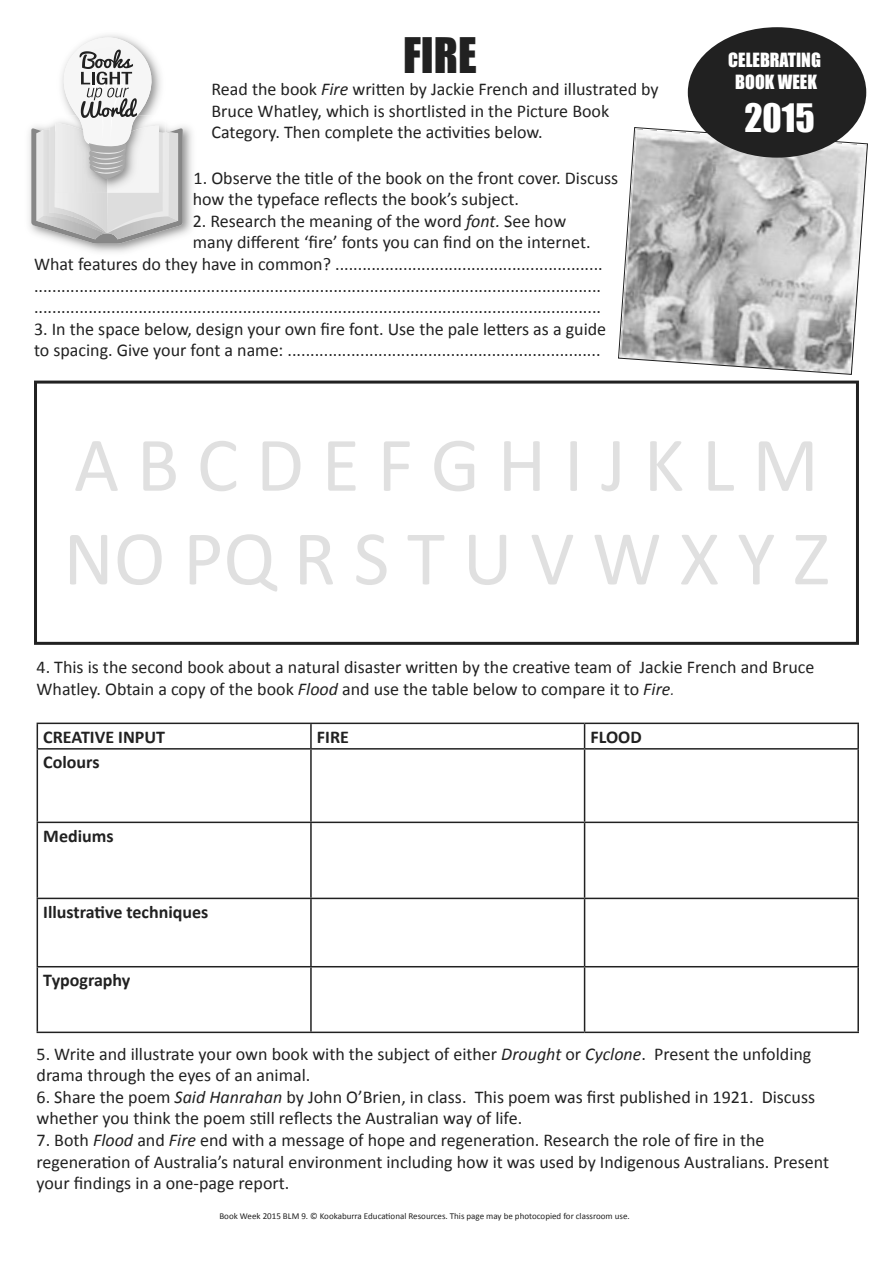
<style>
.page{position:relative;width:893px;height:1263px;background:#fff}
.page>*{position:absolute;margin:0;border:0;box-sizing:border-box;transform-origin:0 0}
.t1{font:78px/93.6px "Calibri";color:#e0e0e0}
.t2{font:45px "Impact";color:#212121}
.t3{font:36px "Impact";color:#fff}
.t4{font:18px/21.6px "Calibri";color:#212121}
.t5{font:700 18px "Calibri";color:#212121}
.t6{font:18px "Impact";color:#fff}
.t7{font:9px "Calibri";color:#212121}
.s1{font-style:italic}
.s2{font-weight:300;font-style:italic}
</style>
<div class="page">
<img style="left:29px;top:126px;width:163px;height:126px">
<svg style="left:31px;top:37px;width:152px;height:207px"></svg>
<svg style="left:618px;top:127px;width:250px;height:248px;background:#bfbfbf"></svg>
<div style="left:694px;top:33px;width:166px;height:119px;background:#212121;border-radius:50%"></div>
<div style="left:688px;top:27px;width:178px;height:131px;border:12px solid #212121;border-radius:50%"></div>
<div style="left:34px;top:381px;width:825px;height:264px;border:3px solid #212121"></div>
<hr style="left:37px;top:722px;width:274px;height:2px;background:#212121">
<svg style="left:37px;top:724px;width:1px;height:24px"></svg>
<hr style="left:311px;top:722px;width:274px;height:2px;background:#212121">
<hr style="left:310px;top:724px;width:2px;height:24px;background:#212121">
<hr style="left:585px;top:722px;width:274px;height:2px;background:#212121">
<svg style="left:584px;top:724px;width:1px;height:24px"></svg>
<hr style="left:857px;top:724px;width:2px;height:24px;background:#212121">
<hr style="left:37px;top:748px;width:274px;height:1px;background:#212121">
<hr style="left:37px;top:749px;width:1px;height:72px;background:#212121">
<hr style="left:311px;top:748px;width:274px;height:1px;background:#212121">
<hr style="left:310px;top:749px;width:2px;height:72px;background:#212121">
<hr style="left:585px;top:748px;width:274px;height:1px;background:#212121">
<hr style="left:584px;top:749px;width:1px;height:72px;background:#212121">
<hr style="left:857px;top:749px;width:2px;height:72px;background:#212121">
<hr style="left:37px;top:821px;width:274px;height:2px;background:#212121">
<hr style="left:37px;top:823px;width:1px;height:75px;background:#212121">
<hr style="left:311px;top:821px;width:274px;height:2px;background:#212121">
<hr style="left:310px;top:823px;width:2px;height:75px;background:#212121">
<hr style="left:585px;top:821px;width:274px;height:2px;background:#212121">
<hr style="left:584px;top:823px;width:1px;height:75px;background:#212121">
<hr style="left:857px;top:823px;width:2px;height:75px;background:#212121">
<hr style="left:37px;top:898px;width:274px;height:1px;background:#212121">
<hr style="left:37px;top:899px;width:1px;height:67px;background:#212121">
<hr style="left:311px;top:898px;width:274px;height:1px;background:#212121">
<hr style="left:310px;top:899px;width:2px;height:67px;background:#212121">
<hr style="left:585px;top:898px;width:274px;height:1px;background:#212121">
<hr style="left:584px;top:899px;width:1px;height:67px;background:#212121">
<hr style="left:857px;top:899px;width:2px;height:67px;background:#212121">
<hr style="left:37px;top:966px;width:274px;height:1px;background:#212121">
<hr style="left:37px;top:967px;width:1px;height:64px;background:#212121">
<hr style="left:311px;top:966px;width:274px;height:1px;background:#212121">
<hr style="left:310px;top:967px;width:2px;height:64px;background:#212121">
<hr style="left:585px;top:966px;width:274px;height:1px;background:#212121">
<hr style="left:584px;top:967px;width:1px;height:64px;background:#212121">
<hr style="left:857px;top:967px;width:2px;height:64px;background:#212121">
<hr style="left:37px;top:1031px;width:274px;height:2px;background:#212121">
<hr style="left:311px;top:1031px;width:274px;height:2px;background:#212121">
<hr style="left:585px;top:1031px;width:274px;height:2px;background:#212121">
<p class="t2" style="left:403px;top:20px;width:75px">FIRE</p>
<p class="t4" style="left:211px;top:78px;width:449px">Read the book <span class="s1">Fire</span> written by Jackie French and illustrated by<br>Bruce Whatley, which is shortlisted in the Picture Book</p>
<p class="t4" style="left:211px;top:121px;width:333px">Category. Then complete the activities below.</p>
<p class="t4" style="left:194px;top:166px;width:426px">1. Observe the title of the book on the front cover. Discuss</p>
<p class="t4" style="left:193px;top:188px;width:328px">how the typeface reflects the book’s subject.</p>
<p class="t4" style="left:193px;top:210px;width:375px">2. Research the meaning of the word <span class="s1">font.</span> See how</p>
<p class="t4" style="left:193px;top:231px;width:399px">many different ‘fire’ fonts you can find on the internet.</p>
<p class="t4" style="left:34px;top:253px;width:570px">What features do they have in common? ...........................................................</p>
<p class="t4" style="left:34px;top:274px;width:569px">.............................................................................................................................</p>
<p class="t4" style="left:34px;top:296px;width:569px">.............................................................................................................................</p>
<p class="t4" style="left:34px;top:318px;width:574px">3. In the space below, design your own fire font. Use the pale letters as a guide</p>
<p class="t4" style="left:34px;top:339px;width:568px">to spacing. Give your font a name: .....................................................................</p>
<p class="t6" style="left:728px;top:46px;width:94px">CELEBRATING</p>
<p class="t6" style="left:735px;top:68px;width:83px">BOOK WEEK</p>
<p class="t3" style="left:744px;top:90px;width:72px">2015</p>
<p class="t1" style="left:63px;top:416px;width:767px">A B C D E F G H I J K L M<br>NO PQ R S T U V W X Y Z</p>
<p class="t4" style="left:37px;top:656px;width:779px">4. This is the second book about a natural disaster written by the creative team of Jackie French and Bruce</p>
<p class="t4" style="left:37px;top:678px;width:640px">Whatley. Obtain a copy of the book <span class="s1">Flood</span> and use the table below to compare it to <span class="s1">Fire</span><span class="s2">.</span></p>
<p class="t5" style="left:43px;top:724px;width:123px">CREATIVE INPUT</p>
<p class="t5" style="left:317px;top:724px;width:33px">FIRE</p>
<p class="t5" style="left:591px;top:724px;width:53px">FLOOD</p>
<p class="t5" style="left:43px;top:750px;width:58px">Colours</p>
<p class="t5" style="left:43px;top:823px;width:72px">Mediums</p>
<p class="t5" style="left:43px;top:899px;width:167px">Illustrative techniques</p>
<p class="t5" style="left:43px;top:967px;width:89px">Typography</p>
<p class="t4" style="left:37px;top:1042px;width:776px">5. Write and illustrate your own book with the subject of either <span class="s1">Drought</span> or <span class="s1">Cyclone</span>. Present the unfolding drama through the eyes of an animal.</p>
<p class="t4" style="left:37px;top:1085px;width:780px">6. Share the poem <span class="s1">Said Hanrahan</span> by John O’Brien, in class. This poem was first published in 1921. Discuss whether you think the poem still reflects the Australian way of life.</p>
<p class="t4" style="left:37px;top:1128px;width:729px">7. Both <span class="s1">Flood</span> and <span class="s1">Fire</span> end with a message of hope and regeneration. Research the role of fire in the</p>
<p class="t4" style="left:37px;top:1150px;width:794px">regeneration of Australia’s natural environment including how it was used by Indigenous Australians. Present your findings in a one-page report.</p>
<p class="t7" style="left:219px;top:1209px;width:412px">Book Week 2015 BLM 9. © Kookaburra Educational Resources. This page may be photocopied for classroom use.</p>
</div>
